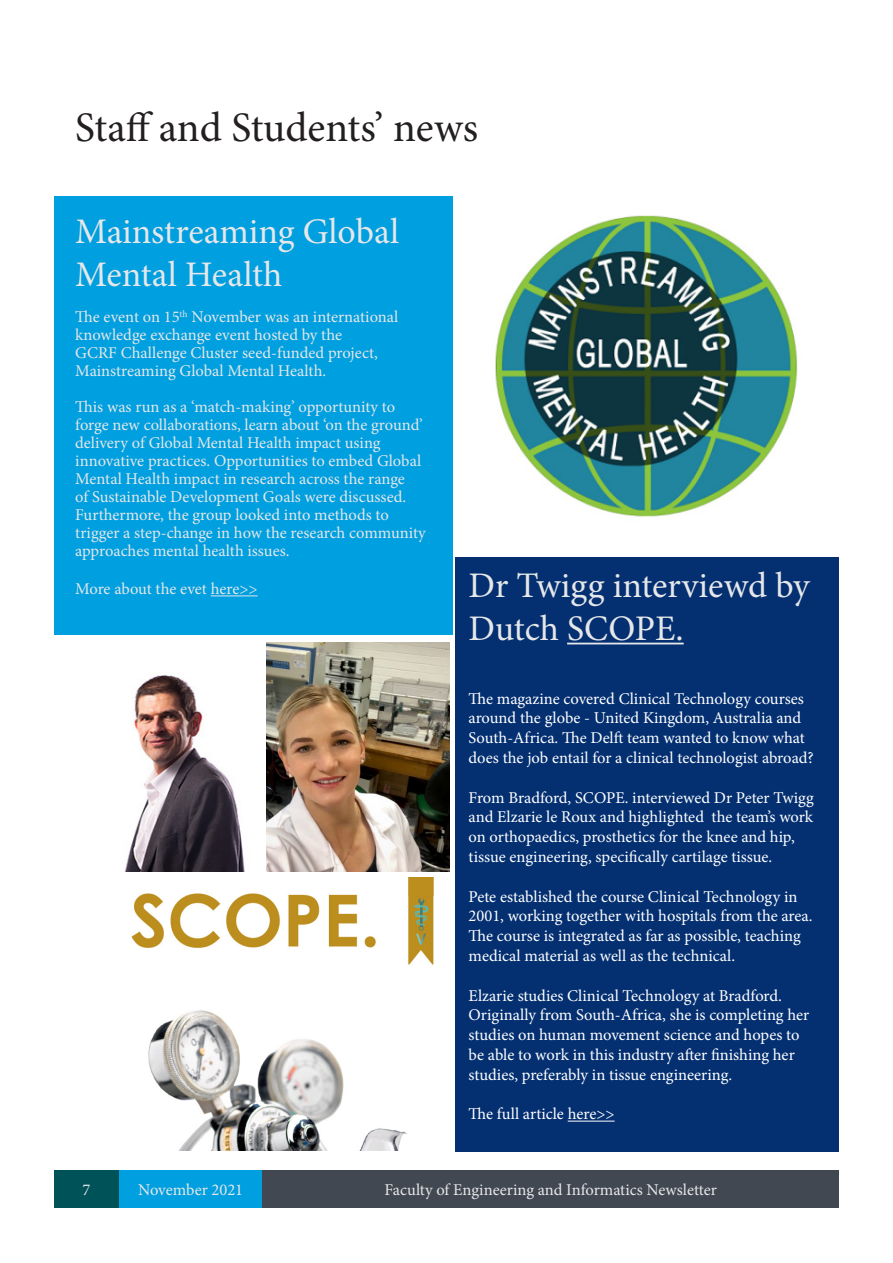
<style>
.page{position:relative;width:893px;height:1263px;background:#fff}
.page>*{position:absolute;margin:0;border:0;box-sizing:border-box;transform-origin:0 0}
.t1{font:42px "Minion Pro";letter-spacing:-.005em;color:#231f20}
.t2{font:36px/43.2px "Minion Pro";color:#e6e7e9}
.t3{font:16.5px/19.8px "Minion Pro";color:#fff}
.t4{font:16.5px/18px "Minion Pro";color:#e6e7e9}
</style>
<div class="page">
<div style="left:54px;top:1170px;width:65px;height:38px;background:#005259"></div>
<div style="left:119px;top:1170px;width:143px;height:38px;background:#009fdf"></div>
<div style="left:262px;top:1170px;width:577px;height:38px;background:#414851"></div>
<div style="left:456px;top:558px;width:383px;height:594px;background:#043072"></div>
<hr style="left:567px;top:643px;width:117px;height:1px;background:#e6e7e9">
<hr style="left:568px;top:1121px;width:47px;height:1px;background:#fff">
<img style="left:495px;top:215px;width:303px;height:302px">
<div style="left:54px;top:196px;width:398px;height:438px;background:#009fdf"></div>
<hr style="left:211px;top:595px;width:47px;height:1px;background:#e6e7e9">
<img style="left:124px;top:675px;width:121px;height:197px">
<img style="left:266px;top:643px;width:184px;height:229px">
<img style="left:131px;top:878px;width:303px;height:273px">
<p class="t1" style="left:75px;top:99px;width:404px">Staff and Students’ news</p>
<p class="t2" style="left:75px;top:210px;width:326px">Mainstreaming Global<br>Mental Health</p>
<p class="t4" style="left:75px;top:308px;width:325px">The event on 15<sup>th</sup> November was an international knowledge exchange event hosted by the<br>GCRF Challenge Cluster seed-funded project, Mainstreaming Global Mental Health.</p>
<p class="t4" style="left:75px;top:398px;width:352px">This was run as a ‘match-making’ opportunity to forge new collaborations, learn about ‘on the ground’ delivery of Global Mental Health impact using innovative practices. Opportunities to embed Global Mental Health impact in research across the range<br>of Sustainable Development Goals were discussed.<br>Furthermore, the group looked into methods to trigger a step-change in how the research community approaches mental health issues.</p>
<p class="t4" style="left:75px;top:580px;width:184px">More about the evet here&gt;&gt;</p>
<p class="t2" style="left:469px;top:564px;width:342px">Dr Twigg interviewd by<br>Dutch SCOPE.</p>
<p class="t3" style="left:469px;top:688px;width:347px">The magazine covered Clinical Technology courses around the globe - United Kingdom, Australia and South-Africa. The Delft team wanted to know what does the job entail for a clinical technologist abroad?</p>
<p class="t3" style="left:469px;top:787px;width:347px">From Bradford, SCOPE. interviewed Dr Peter Twigg and Elzarie le Roux and highlighted the team’s work on orthopaedics, prosthetics for the knee and hip, tissue engineering, specifically cartilage tissue.</p>
<p class="t3" style="left:469px;top:886px;width:346px">Pete established the course Clinical Technology in 2001, working together with hospitals from the area.<br>The course is integrated as far as possible, teaching medical material as well as the technical.</p>
<p class="t3" style="left:469px;top:985px;width:342px">Elzarie studies Clinical Technology at Bradford.<br>Originally from South-Africa, she is completing her studies on human movement science and hopes to be able to work in this industry after finishing her studies, preferably in tissue engineering.</p>
<p class="t3" style="left:469px;top:1104px;width:147px">The full article here&gt;&gt;</p>
<p class="t4" style="left:83px;top:1181px;width:9px">7</p>
<p class="t4" style="left:138px;top:1181px;width:106px">November 2021</p>
<p class="t4" style="left:384px;top:1181px;width:334px">Faculty of Engineering and Informatics Newsletter</p>
</div>
